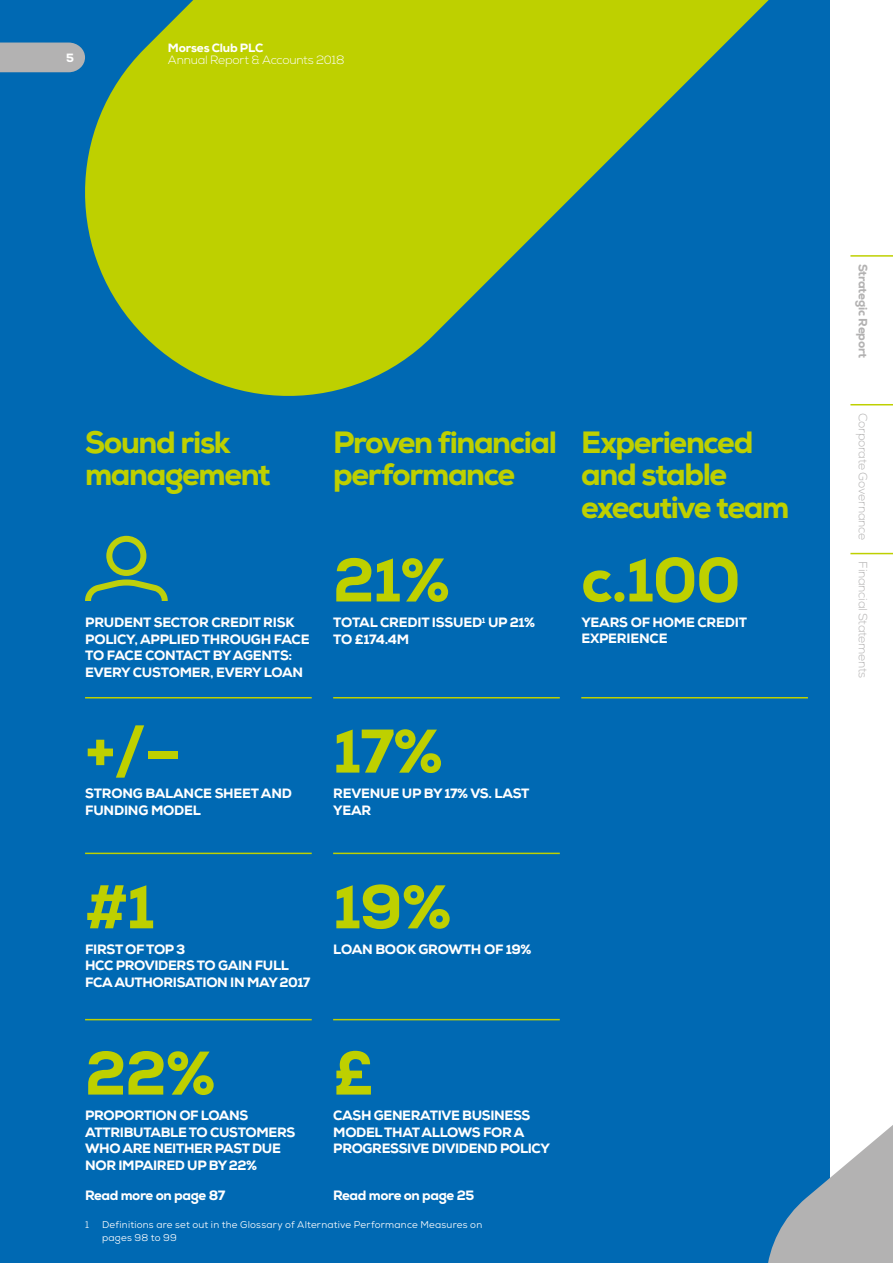
<style>
.page{position:relative;width:893px;height:1263px;background:#fff}
.page>*{position:absolute;margin:0;border:0;box-sizing:border-box;transform-origin:0 0}
.t1{font:800 61.5px "Nexa";letter-spacing:-.02em;color:#bed000}
.t2{font:800 30.75px/32.2px "Nexa";letter-spacing:-.045em;color:#bed000}
.t3{font:800 13.5px/16.5px "Nexa";letter-spacing:-.025em;color:#fff}
.t4{font:300 12px "Nexa";letter-spacing:-.02em;color:#b3b2b2}
.t5{font:300 12px "Nexa";letter-spacing:-.015em;color:#fff}
.t6{font:800 12px "Nexa";letter-spacing:-.015em;color:#b3b2b2}
.t7{font:800 12px "Nexa";letter-spacing:-.015em;color:#fff}
.t8{font:9.75px/12.8px "Nexa";letter-spacing:.02em;color:#fff}
</style>
<div class="page">
<div style="left:0;top:0;width:829px;height:1263px;background:#0069b3"></div>
<svg style="left:65px;top:0;width:828px;height:416px;fill:#bed000"></svg>
<svg style="left:752px;top:567px;width:141px;height:696px"></svg>
<hr style="left:85px;top:697px;width:227px;height:1px;background:#bed000">
<hr style="left:333px;top:697px;width:227px;height:1px;background:#bed000">
<hr style="left:581px;top:697px;width:227px;height:1px;background:#bed000">
<hr style="left:85px;top:853px;width:227px;height:1px;background:#bed000">
<hr style="left:85px;top:1019px;width:227px;height:1px;background:#bed000">
<hr style="left:333px;top:1019px;width:227px;height:1px;background:#bed000">
<hr style="left:333px;top:853px;width:227px;height:1px;background:#bed000">
<svg style="left:85px;top:536px;width:83px;height:65px"></svg>
<hr style="left:850px;top:255px;width:43px;height:2px;background:#bed000">
<hr style="left:850px;top:404px;width:43px;height:1px;background:#bed000">
<hr style="left:850px;top:553px;width:43px;height:1px;background:#bed000">
<div style="left:0;top:43px;width:85px;height:29px;background:#b3b2b2"></div>
<p class="t7" style="left:66px;top:50px;width:9px">5</p>
<p class="t7" style="left:168px;top:40px;width:97px">Morses Club PLC</p>
<p class="t5" style="left:168px;top:53px;width:178px">Annual Report &amp; Accounts 2018</p>
<h2 class="t2" style="left:85px;top:426px;width:187px">Sound risk management</h2>
<h2 class="t2" style="left:333px;top:426px;width:225px">Proven financial performance</h2>
<h2 class="t2" style="left:581px;top:426px;width:209px">Experienced and stable executive team</h2>
<h1 class="t1" style="left:333px;top:541px;width:119px">21%</h1>
<h1 class="t1" style="left:581px;top:541px;width:161px">c.100</h1>
<p class="t3" style="left:85px;top:614px;width:226px">PRUDENT SECTOR CREDIT RISK<br>POLICY, APPLIED THROUGH FACE<br>TO FACE CONTACT BY AGENTS:<br>EVERY CUSTOMER, EVERY LOAN</p>
<p class="t3" style="left:333px;top:614px;width:204px">TOTAL CREDIT ISSUED<sup>1</sup> UP 21%<br>TO £174.4M</p>
<h1 class="t1" style="left:85px;top:712px;width:98px">+/–</h1>
<h1 class="t1" style="left:333px;top:712px;width:111px">17%</h1>
<p class="t3" style="left:85px;top:785px;width:208px">STRONG BALANCE SHEET AND<br>FUNDING MODEL</p>
<p class="t3" style="left:333px;top:785px;width:198px">REVENUE UP BY 17% VS. LAST<br>YEAR</p>
<h1 class="t1" style="left:85px;top:868px;width:71px">#1</h1>
<p class="t3" style="left:85px;top:941px;width:227px">FIRST OF TOP 3<br>HCC PROVIDERS TO GAIN FULL<br>FCA AUTHORISATION IN MAY 2017</p>
<h1 class="t1" style="left:333px;top:868px;width:120px">19%</h1>
<p class="t3" style="left:333px;top:941px;width:200px">LOAN BOOK GROWTH OF 19%</p>
<h1 class="t1" style="left:85px;top:1034px;width:132px">22%</h1>
<h1 class="t1" style="left:333px;top:1034px;width:42px">£</h1>
<p class="t3" style="left:85px;top:1107px;width:212px">PROPORTION OF LOANS<br>ATTRIBUTABLE TO CUSTOMERS<br>WHO ARE NEITHER PAST DUE<br>NOR IMPAIRED UP BY 22%</p>
<p class="t3" style="left:333px;top:1107px;width:218px">CASH GENERATIVE BUSINESS<br>MODEL THAT ALLOWS FOR A<br>PROGRESSIVE DIVIDEND POLICY</p>
<p class="t3" style="left:85px;top:1187px;width:142px">Read more on page 87</p>
<p class="t3" style="left:333px;top:1187px;width:143px">Read more on page 25</p>
<p class="t8" style="left:85px;top:1218px;width:5px">1</p>
<p class="t8" style="left:102px;top:1218px;width:382px">Definitions are set out in the Glossary of Alternative Performance Measures on pages 98 to 99</p>
<p class="t3" style="left:581px;top:614px;width:167px">YEARS OF HOME CREDIT<br>EXPERIENCE</p>
<p class="t6" style="left:871px;top:264px;width:96px;rotate:90deg">Strategic Report</p>
<p class="t4" style="left:870px;top:412px;width:129px;rotate:90deg">Corporate Governance</p>
<p class="t4" style="left:870px;top:561px;width:118px;rotate:90deg">Financial Statements</p>
</div>
